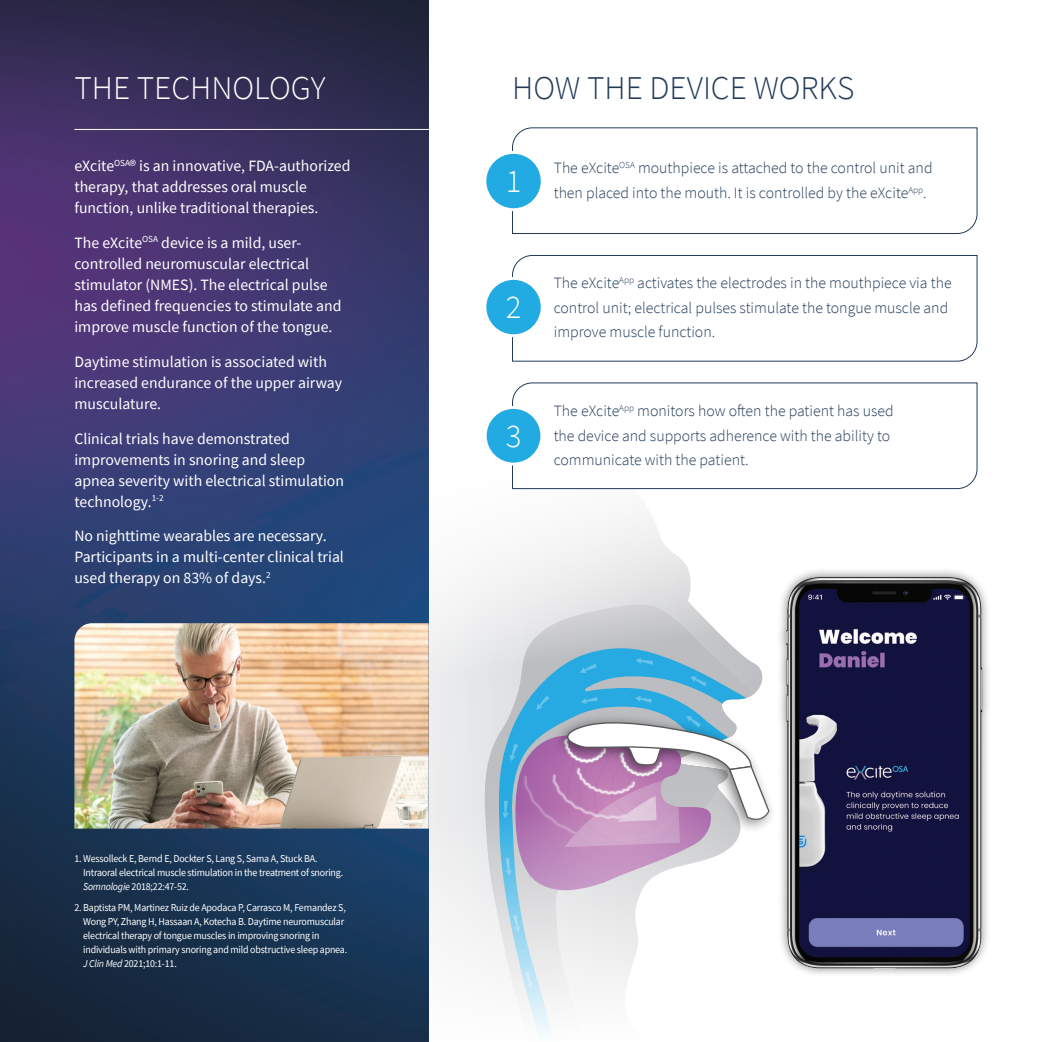
<style>
.page{position:relative;width:1042px;height:1042px;background:#fff}
.page>*{position:absolute;margin:0;border:0;box-sizing:border-box;transform-origin:0 0}
.t1{font:300 33.25px "Source Sans Pro";color:#223b5a}
.t2{font:300 33.25px "Source Sans Pro";color:#fff}
.t3{font:300 32.73px "Source Sans Pro";color:#fff}
.t4{font:15.75px/21px "Source Sans Pro";color:#fff}
.t5{font:300 15.75px/24.5px "Source Sans Pro";color:#223b5a}
.t6{font:10.5px/14px "Source Sans Pro";letter-spacing:-.02em;color:#fff;scale:.95 1}
.s1{font-style:italic}
</style>
<div class="page">
<svg style="left:429px;top:489px;width:336px;height:463px"></svg>
<svg style="left:484px;top:604px;width:270px;height:355px"></svg>
<svg style="left:499px;top:645px;width:247px;height:390px"></svg>
<svg style="left:502px;top:658px;width:205px;height:330px"></svg>
<img style="left:546px;top:701px;width:217px;height:18px">
<svg style="left:515px;top:719px;width:248px;height:173px"></svg>
<img style="left:0;top:0;width:429px;height:1042px">
<hr style="left:74px;top:129px;width:376px;height:1px;background:#fff">
<svg style="left:512px;top:255px;width:466px;height:107px"></svg>
<svg style="left:512px;top:127px;width:466px;height:107px"></svg>
<svg style="left:512px;top:382px;width:466px;height:107px"></svg>
<div style="left:485px;top:152px;width:57px;height:58px;background:#22abe2;border-radius:50%"></div>
<div style="left:483px;top:151px;width:61px;height:60px;border:3px solid #fff;border-radius:50%"></div>
<div style="left:485px;top:278px;width:57px;height:58px;background:#22abe2;border-radius:50%"></div>
<div style="left:483px;top:277px;width:61px;height:60px;border:3px solid #fff;border-radius:50%"></div>
<div style="left:485px;top:407px;width:57px;height:57px;background:#22abe2;border-radius:50%"></div>
<div style="left:484px;top:406px;width:59px;height:59px;border:3px solid #fff;border-radius:50%"></div>
<img style="left:763px;top:554px;width:225px;height:420px">
<img style="left:74px;top:623px;width:355px;height:205px">
<h1 class="t2" style="left:74px;top:68px;width:253px">THE TECHNOLOGY</h1>
<h1 class="t1" style="left:512px;top:68px;width:344px">HOW THE DEVICE WORKS</h1>
<p class="t4" style="left:74px;top:155px;width:277px">eXcite<sup>OSA</sup>® is an innovative, FDA-authorized therapy, that addresses oral muscle function, unlike traditional therapies.</p>
<p class="t4" style="left:74px;top:232px;width:268px">The eXcite<sup>OSA</sup> device is a mild, user&shy;controlled neuromuscular electrical stimulator (NMES). The electrical pulse has defined frequencies to stimulate and improve muscle function of the tongue.</p>
<p class="t4" style="left:74px;top:351px;width:269px">Daytime stimulation is associated with increased endurance of the upper airway musculature.</p>
<p class="t4" style="left:74px;top:428px;width:271px">Clinical trials have demonstrated improvements in snoring and sleep apnea severity with electrical stimulation technology.<sup>1-2</sup></p>
<p class="t4" style="left:74px;top:525px;width:271px">No nighttime wearables are necessary.<br>Participants in a multi-center clinical trial used therapy on 83% of days.<sup>2</sup></p>
<p class="t6" style="left:83px;top:851px;width:275px;text-indent:-9px">1. Wessolleck E, Bernd E, Dockter S, Lang S, Sama A, Stuck BA.<br>Intraoral electrical muscle stimulation in the treatment of snoring.<br><span class="s1">Somnologie</span> 2018;22:47-52.</p>
<p class="t6" style="left:83px;top:901px;width:279px;text-indent:-9px">2. Baptista PM, Martinez Ruiz de Apodaca P, Carrasco M, Fernandez S, Wong PY, Zhang H, Hassaan A, Kotecha B. Daytime neuromuscular electrical therapy of tongue muscles in improving snoring in individuals with primary snoring and mild obstructive sleep apnea.<br><span class="s1">J Clin Med</span> 2021;10:1-11.</p>
<h2 class="t3" style="left:506px;top:161px;width:17px">1</h2>
<h2 class="t3" style="left:506px;top:287px;width:17px">2</h2>
<h2 class="t3" style="left:506px;top:416px;width:17px">3</h2>
<p class="t5" style="left:554px;top:156px;width:380px">The eXcite<sup>OSA</sup> mouthpiece is attached to the control unit and then placed into the mouth. It is controlled by the eXcite<sup>App</sup>.</p>
<p class="t5" style="left:554px;top:271px;width:399px">The eXcite<sup>App</sup> activates the electrodes in the mouthpiece via the control unit; electrical pulses stimulate the tongue muscle and improve muscle function.</p>
<p class="t5" style="left:554px;top:398px;width:341px">The eXcite<sup>App</sup> monitors how often the patient has used the device and supports adherence with the ability to communicate with the patient.</p>
</div>
